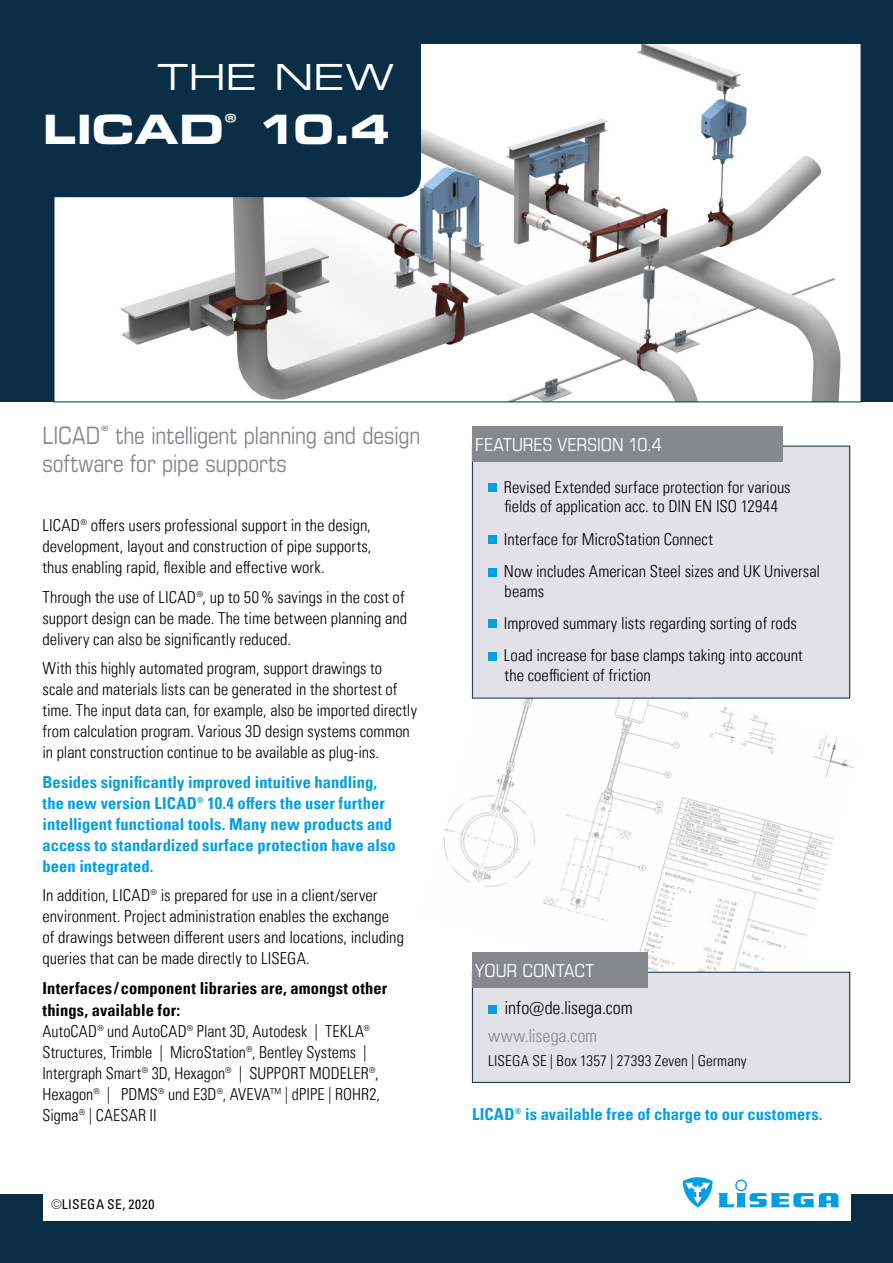
<style>
.page{position:relative;width:893px;height:1263px;background:#fff}
.page>*{position:absolute;margin:0;border:0;box-sizing:border-box;transform-origin:0 0}
.t1{font:40.5px "Eurostile LT Pro Bold Ex 2";color:#fff}
.t2{font:36px "Eurostile LT Pro Ex 2";letter-spacing:.005em;color:#fff}
.t3{font:condensed 24px/28.5px "Eurostile LT Pro";color:#86888c}
.t4{font:300 condensed 18px/28px "Univers LT Pro";color:#000}
.t5{font:condensed 18px "Eurostile LT Pro";color:#fff}
.t6{font:300 condensed 16.5px/21px "Univers LT Pro";color:#000}
.t7{font:700 condensed 16.5px/21px "Univers LT Pro";letter-spacing:.005em;color:#009fe3}
.t8{font:700 condensed 16.5px/22.5px "Univers LT Pro";letter-spacing:.005em;color:#000}
.t9{font:300 condensed 15px "Univers LT Pro";letter-spacing:.01em;color:#000}
.t10{font:condensed 13.5px "Univers LT Pro";letter-spacing:.04em;color:#000}
.s1{font-family:"Univers LT Pro Thin Ult Cond";font-stretch:normal}
.s2{font-size:16.5px}
.s3{color:#86888c}
</style>
<div class="page">
<img style="left:421px;top:643px;width:433px;height:373px">
<div style="left:0;top:1px;width:893px;height:401px;background:#092e45"></div>
<div style="left:0;top:1194px;width:893px;height:69px;background:#092e45"></div>
<div style="left:43px;top:1189px;width:807px;height:31px;background:#fff"></div>
<svg style="left:683px;top:1177px;width:156px;height:30px"></svg>
<div style="left:472px;top:972px;width:378px;height:111px;background:#e1e1e7"></div>
<div style="left:472px;top:972px;width:378px;height:111px;border:1px solid #092e45"></div>
<div style="left:488px;top:1005px;width:9px;height:8px;background:#009fe3"></div>
<div style="left:472px;top:953px;width:176px;height:35px;background:#86888c"></div>
<div style="left:472px;top:446px;width:378px;height:252px;background:#e1e1e7"></div>
<div style="left:488px;top:484px;width:9px;height:8px;background:#009fe3"></div>
<div style="left:488px;top:535px;width:9px;height:9px;background:#009fe3"></div>
<div style="left:488px;top:568px;width:9px;height:8px;background:#009fe3"></div>
<div style="left:488px;top:619px;width:9px;height:9px;background:#009fe3"></div>
<div style="left:488px;top:652px;width:9px;height:8px;background:#009fe3"></div>
<div style="left:472px;top:427px;width:310px;height:35px;background:#86888c"></div>
<img style="left:56px;top:45px;width:803px;height:355px">
<svg style="left:56px;top:45px;width:365px;height:152px"></svg>
<h2 class="t2" style="left:158px;top:53px;width:238px">THE NEW</h2>
<h1 class="t1" style="left:43px;top:101px;width:349px">LICAD<sup>®</sup> 10.4</h1>
<h3 class="t3" style="left:43px;top:421px;width:379px">LICAD<sup>®</sup> the intelligent planning and design software for pipe supports</h3>
<p class="t6" style="left:43px;top:514px;width:331px;text-align:justify">LICAD® offers users professional support in the design, development, layout and construction of pipe supports, thus enabling rapid, flexible and effective work.</p>
<p class="t6" style="left:43px;top:586px;width:366px">Through the use of LICAD®, up to 50% savings in the cost of support design can be made. The time between planning and delivery can also be significantly reduced.</p>
<p class="t6" style="left:43px;top:657px;width:376px">With this highly automated program, support drawings to scale and materials lists can be generated in the shortest of time. The input data can, for example, also be imported directly from calculation program. Various 3D design systems common in plant construction continue to be available as plug-ins.</p>
<p class="t7" style="left:43px;top:771px;width:355px">Besides significantly improved intuitive handling, the new version LICAD® 10.4 offers the user further intelligent functional tools. Many new products and access to standardized surface protection have also been integrated.</p>
<p class="t6" style="left:43px;top:884px;width:363px">In addition, LICAD® is prepared for use in a client/server environment. Project administration enables the exchange of drawings between different users and locations, including queries that can be made directly to LISEGA.</p>
<p class="t8" style="left:43px;top:976px;width:346px">Interfaces / component libraries are, amongst other things, available for:</p>
<p class="t6" style="left:43px;top:1020px;width:339px">AutoCAD® und AutoCAD® Plant 3D, Autodesk | TEKLA® Structures, Trimble | MicroStation®, Bentley Systems | Intergraph Smart® 3D, Hexagon® | SUPPORT MODELER®, Hexagon® | PDMS® und E3D®, AVEVA™ | dPIPE | ROHR2, Sigma® | CAESAR II</p>
<p class="t10" style="left:51px;top:1196px;width:105px"><span class="s1">©</span>LISEGA SE, 2020</p>
<p class="t5" style="left:475px;top:434px;width:188px">FEATURES VERSION 10.4</p>
<p class="t6" style="left:488px;top:476px;width:304px;line-height:19.5px;text-indent:16px">Revised Extended surface protection for various fields of application acc. to DIN EN ISO 12944</p>
<p class="t6" style="left:504px;top:522px;width:318px;line-height:32.2px">Interface for MicroStation Connect<br>Now includes American Steel sizes and UK Universal</p>
<p class="t6" style="left:504px;top:574px;width:300px;line-height:32.2px">beams<br>Improved summary lists regarding sorting of rods<br>Load increase for base clamps taking into account</p>
<p class="t6" style="left:505px;top:663px;width:148px">the coefficient of friction</p>
<p class="t5" style="left:475px;top:960px;width:120px">YOUR CONTACT</p>
<p class="t4" style="left:488px;top:993px;width:146px;text-indent:16px">info<span class="s2">@</span>de.lisega.com <span class="s3">www.lisega.com</span></p>
<p class="t9" style="left:488px;top:1050px;width:260px">LISEGA SE | Box 1357 | 27393 Zeven | Germany</p>
<p class="t7" style="left:472px;top:1103px;width:352px">LICAD® is available free of charge to our customers.</p>
</div>
